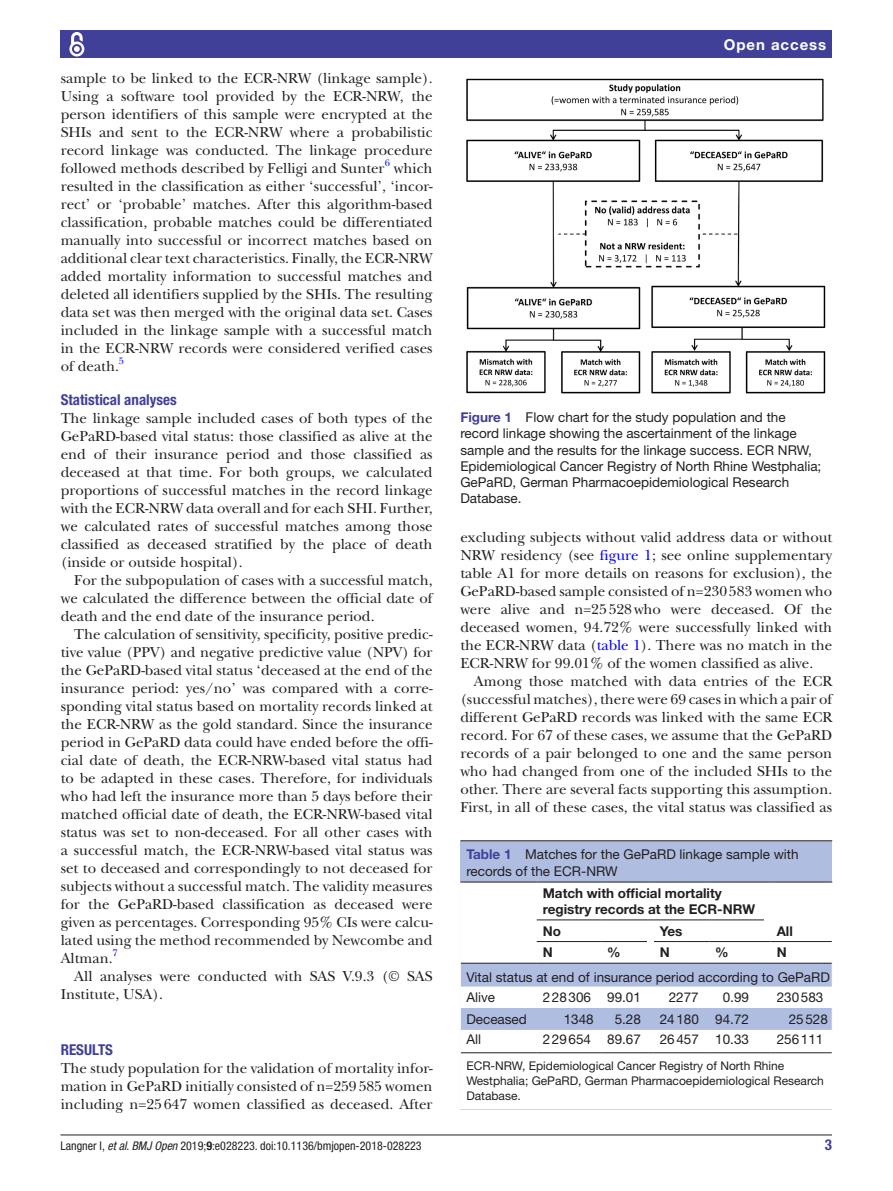
<style>
.page{position:relative;width:893px;height:1191px;background:#fff}
.page>*{position:absolute;margin:0;border:0;box-sizing:border-box;transform-origin:0 0}
.t1{font:15px/18px "New Baskerville";color:#231f20;text-align:justify}
.t2{font:700 condensed 15px "Helvetica Neue LT Std";color:#414099}
.t3{font:700 15px "Helvetica Neue LT Std";letter-spacing:.065em;color:#fff}
.t4{font:13.5px/16.2px "Helvetica Neue LT Std";color:#231f20}
.t5{font:700 13.5px/16.2px "Helvetica Neue LT Std";color:#231f20}
.t6{font:12px/15px "Helvetica Neue LT Std";color:#231f20}
.t7{font:condensed 12px "Helvetica Neue LT Std";color:#231f20}
.t8{font:9.9px "New Baskerville";color:#00f}
.s1{font-weight:700;color:#414099}
.s2{color:#00f}
.s3{font-style:italic}
.s4{font-weight:700}
</style>
<div class="page">
<hr style="left:61px;top:1134px;width:771px;height:1px;background:#231f20">
<div style="left:61px;top:31px;width:771px;height:27px;background:#414099"></div>
<svg style="left:69px;top:32px;width:16px;height:25px"></svg>
<img style="left:466px;top:78px;width:360px;height:316px">
<div style="left:460px;top:841px;width:372px;height:268px;background:#afbde1"></div>
<hr style="left:460px;top:840px;width:372px;height:1px;background:#231f20">
<div style="left:461px;top:882px;width:371px;height:227px;background:#fff"></div>
<hr style="left:460px;top:881px;width:77px;height:1px;background:#231f20">
<hr style="left:537px;top:881px;width:64px;height:1px;background:#231f20">
<hr style="left:601px;top:881px;width:53px;height:1px;background:#231f20">
<hr style="left:654px;top:881px;width:55px;height:1px;background:#231f20">
<hr style="left:709px;top:881px;width:62px;height:1px;background:#231f20">
<hr style="left:771px;top:881px;width:61px;height:1px;background:#231f20">
<hr style="left:537px;top:1052px;width:64px;height:1px;background:#231f20">
<hr style="left:601px;top:1052px;width:53px;height:1px;background:#231f20">
<hr style="left:654px;top:1052px;width:55px;height:1px;background:#231f20">
<hr style="left:709px;top:1052px;width:62px;height:1px;background:#231f20">
<hr style="left:771px;top:1052px;width:61px;height:1px;background:#231f20">
<hr style="left:460px;top:1052px;width:77px;height:1px;background:#231f20">
<hr style="left:460px;top:882px;width:1px;height:38px;background:#fff">
<hr style="left:460px;top:1052px;width:1px;height:57px;background:#fff">
<hr style="left:466px;top:1099px;width:366px;height:2px;background:#fff">
<svg style="left:460px;top:917px;width:373px;height:135px"></svg>
<p class="t1" style="left:61px;top:69px;width:373px">sample to be linked to the ECR-NRW (linkage sample).<br>Using a software tool provided by the ECR-NRW, the person identifiers of this sample were encrypted at the SHIs and sent to the ECR-NRW where a probabilistic record linkage was conducted. The linkage procedure followed methods described by Felligi and Sunter</p>
<p class="t8" style="left:385px;top:157px;width:7px">6</p>
<p class="t1" style="left:61px;top:159px;width:373px;text-indent:333px">which resulted in the classification as either ‘successful’, ‘incor&shy;rect’ or ‘probable’ matches. After this algorithm-based classification, probable matches could be differentiated manually into successful or incorrect matches based on additional clear text characteristics. Finally, the ECR-NRW added mortality information to successful matches and deleted all identifiers supplied by the SHIs. The resulting data set was then merged with the original data set. Cases included in the linkage sample with a successful match in the ECR-NRW records were considered verified cases of death.</p>
<p class="t8" style="left:119px;top:355px;width:7px">5</p>
<p class="t2" style="left:61px;top:390px;width:117px">Statistical analyses</p>
<p class="t1" style="left:61px;top:409px;width:373px">The linkage sample included cases of both types of the GePaRD-based vital status: those classified as alive at the end of their insurance period and those classified as deceased at that time. For both groups, we calculated proportions of successful matches in the record linkage with the ECR-NRW data overall and for each SHI. Further, we calculated rates of successful matches among those classified as deceased stratified by the place of death (inside or outside hospital).</p>
<p class="t1" style="left:61px;top:571px;width:373px;text-indent:14px">For the subpopulation of cases with a successful match, we calculated the difference between the official date of death and the end date of the insurance period.</p>
<p class="t1" style="left:61px;top:625px;width:373px;text-indent:14px">The calculation of sensitivity, specificity, positive predic&shy;tive value (PPV) and negative predictive value (NPV) for the GePaRD-based vital status ‘deceased at the end of the insurance period: yes/no’ was compared with a corre&shy;sponding vital status based on mortality records linked at the ECR-NRW as the gold standard. Since the insurance period in GePaRD data could have ended before the offi&shy;cial date of death, the ECR-NRW-based vital status had to be adapted in these cases. Therefore, for individuals who had left the insurance more than 5 days before their matched official date of death, the ECR-NRW-based vital status was set to non-deceased. For all other cases with a successful match, the ECR-NRW-based vital status was set to deceased and correspondingly to not deceased for subjects without a successful match. The validity measures for the GePaRD-based classification as deceased were given as percentages. Corresponding 95% CIs were calcu&shy;lated using the method recommended by Newcombe and Altman.</p>
<p class="t8" style="left:113px;top:947px;width:7px">7</p>
<p class="t1" style="left:61px;top:967px;width:373px;text-indent:14px">All analyses were conducted with SAS V.9.3 (© SAS<br>Institute, USA).</p>
<p class="t2" style="left:61px;top:1041px;width:54px">Results</p>
<p class="t1" style="left:61px;top:1059px;width:373px">The study population for the validation of mortality infor&shy;mation in GePaRD initially consisted of n=259585 women including n=25647 women classified as deceased. After</p>
<p class="t3" style="left:724px;top:35px;width:104px">Open access</p>
<p class="t4" style="left:460px;top:409px;width:362px"><span class="s1">Figure 1</span> Flow chart for the study population and the record linkage showing the ascertainment of the linkage sample and the results for the linkage success. ECR NRW, Epidemiological Cancer Registry of North Rhine Westphalia; GePaRD, German Pharmacoepidemiological Research Database.</p>
<p class="t1" style="left:460px;top:528px;width:373px">excluding subjects without valid address data or without NRW residency (see <span class="s2">figure 1</span>; see online supplementary table A1 for more details on reasons for exclusion), the GePaRD-based sample consisted of n=230583 women who were alive and n=25528who were deceased. Of the deceased women, 94.72% were successfully linked with the ECR-NRW data (<span class="s2">table 1</span>). There was no match in the ECR-NRW for 99.01% of the women classified as alive.</p>
<p class="t1" style="left:460px;top:672px;width:373px;text-indent:14px">Among those matched with data entries of the ECR (successful matches), there were 69 cases in which a pair of different GePaRD records was linked with the same ECR record. For 67 of these cases, we assume that the GePaRD records of a pair belonged to one and the same person who had changed from one of the included SHIs to the other. There are several facts supporting this assumption.<br>First, in all of these cases, the vital status was classified as</p>
<p class="t4" style="left:466px;top:846px;width:334px"><span class="s1">Table 1</span> Matches for the GePaRD linkage sample with records of the ECR-NRW</p>
<p class="t5" style="left:543px;top:884px;width:214px">Match with official mortality registry records at the ECR-NRW</p>
<p class="t5" style="left:543px;top:922px;width:20px">No</p>
<p class="t5" style="left:660px;top:922px;width:24px">Yes</p>
<p class="t5" style="left:777px;top:922px;width:18px">All</p>
<p class="t5" style="left:543px;top:944px;width:12px">N</p>
<p class="t5" style="left:607px;top:944px;width:15px">%</p>
<p class="t5" style="left:660px;top:944px;width:12px">N</p>
<p class="t5" style="left:715px;top:944px;width:15px">%</p>
<p class="t5" style="left:777px;top:944px;width:12px">N</p>
<p class="t4" style="left:466px;top:966px;width:365px;line-height:20.1px">Vital status at end of insurance period according to GePaRD<br>Alive</p>
<p class="t4" style="left:543px;top:989px;width:100px">228306 99.01</p>
<p class="t4" style="left:669px;top:989px;width:32px">2277</p>
<p class="t4" style="left:723px;top:989px;width:28px">0.99</p>
<p class="t4" style="left:777px;top:989px;width:48px">230583</p>
<p class="t4" style="left:466px;top:1010px;width:62px">Deceased</p>
<p class="t4" style="left:564px;top:1010px;width:32px">1348</p>
<p class="t4" style="left:615px;top:1010px;width:28px">5.28</p>
<p class="t4" style="left:660px;top:1010px;width:91px">24180 94.72</p>
<p class="t4" style="left:789px;top:1010px;width:41px">25528</p>
<p class="t4" style="left:466px;top:1030px;width:16px">All</p>
<p class="t4" style="left:543px;top:1030px;width:100px">229654 89.67</p>
<p class="t4" style="left:660px;top:1030px;width:91px">26457 10.33</p>
<p class="t4" style="left:777px;top:1030px;width:48px">256111</p>
<p class="t6" style="left:466px;top:1058px;width:359px">ECR-NRW, Epidemiological Cancer Registry of North Rhine<br>Westphalia; GePaRD, German Pharmacoepidemiological Research<br>Database.</p>
<p class="t7" style="left:61px;top:1138px;width:363px">Langner I, <span class="s3">et al</span>. <span class="s3">BMJ Open</span> 2019;<span class="s4">9</span>:e028223. doi:10.1136/bmjopen-2018-028223</p>
<p class="t2" style="left:825px;top:1135px;width:9px">3</p>
</div>
